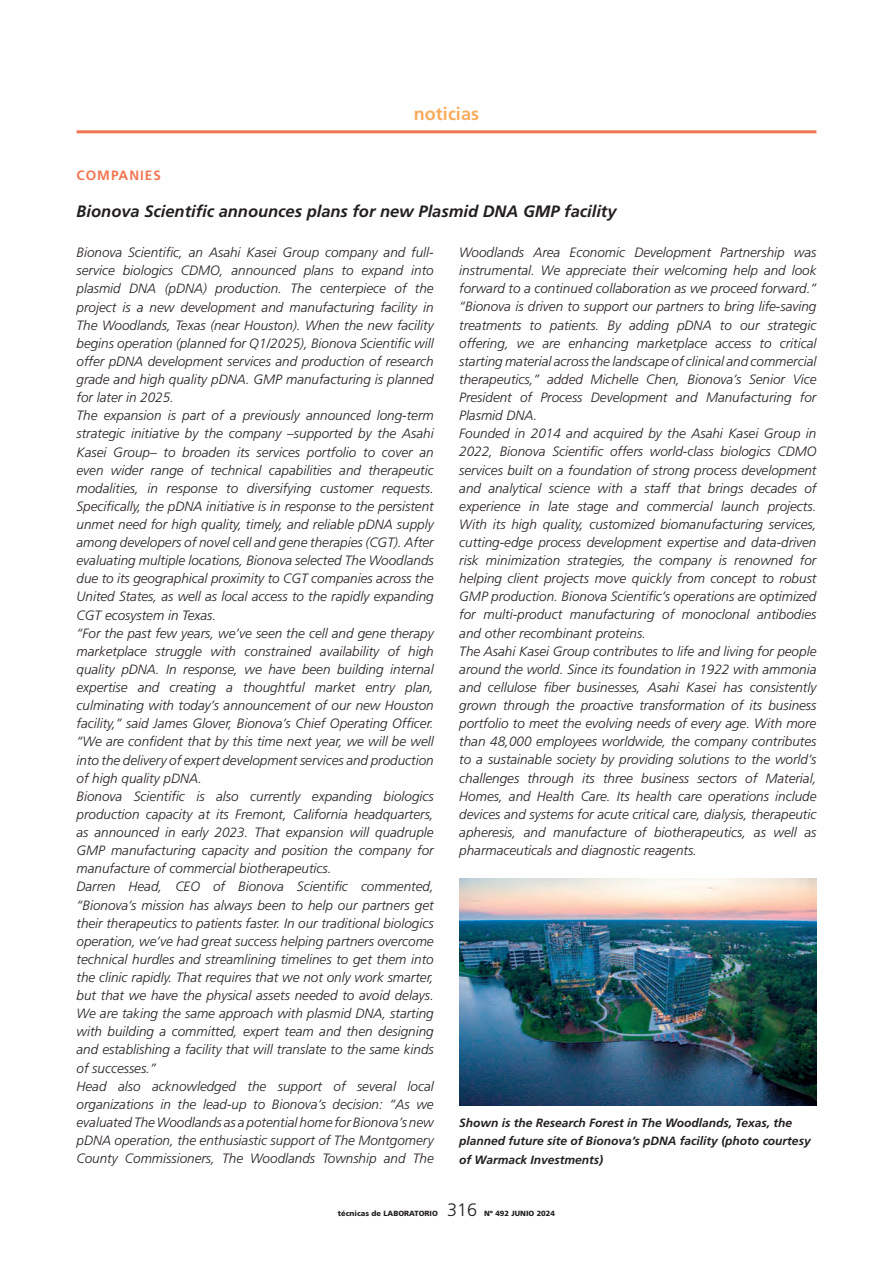
<style>
.page{position:relative;width:893px;height:1263px;background:#fff}
.page>*{position:absolute;margin:0;border:0;box-sizing:border-box;transform-origin:0 0}
.t1{font:700 18px "Frutiger";color:#faac5e}
.t2{font:300 18px "Frutiger";color:#231f20}
.Titolet_NOT{font:italic 700 16.5px "Frutiger";color:#231f20}
.Texto_base_TL_-_Copi{font:italic 300 13.5px/18.1px "Frutiger";color:#231f20;text-align:justify}
.Empresa_NOT{font:700 13.5px "Frutiger";letter-spacing:.075em;color:#f37653}
.Peu_de_foto{font:italic 700 12px/18.1px "Frutiger";color:#231f20}
.t3{font:900 7.5px "Frutiger";color:#231f20}
</style>
<div class="page">
<hr style="left:77px;top:130px;width:739px;height:3px;background:#f37653">
<img style="left:459px;top:878px;width:357px;height:227px">
<h1 class="t1" style="left:414px;top:103px;width:66px">noticias</h1>
<p class="Empresa_NOT" style="left:77px;top:168px;width:86px">COMPANIES</p>
<p class="Titolet_NOT" style="left:77px;top:201px;width:541px">Bionova Scientific announces plans for new Plasmid DNA GMP facility</p>
<p class="Texto_base_TL_-_Copi" style="left:77px;top:243px;width:359px">Bionova Scientific, an Asahi Kasei Group company and full&shy;service biologics CDMO, announced plans to expand into plasmid DNA (pDNA) production. The centerpiece of the project is a new development and manufacturing facility in The Woodlands, Texas (near Houston). When the new facility begins operation (planned for Q1/2025), Bionova Scientific will offer pDNA development services and production of research grade and high quality pDNA. GMP manufacturing is planned for later in 2025.</p>
<p class="Texto_base_TL_-_Copi" style="left:77px;top:406px;width:359px">The expansion is part of a previously announced long-term strategic initiative by the company –supported by the Asahi Kasei Group– to broaden its services portfolio to cover an even wider range of technical capabilities and therapeutic modalities, in response to diversifying customer requests.<br>Specifically, the pDNA initiative is in response to the persistent unmet need for high quality, timely, and reliable pDNA supply among developers of novel cell and gene therapies (CGT). After evaluating multiple locations, Bionova selected The Woodlands due to its geographical proximity to CGT companies across the United States, as well as local access to the rapidly expanding CGT ecosystem in Texas.</p>
<p class="Texto_base_TL_-_Copi" style="left:77px;top:624px;width:359px">“For the past few years, we’ve seen the cell and gene therapy marketplace struggle with constrained availability of high quality pDNA. In response, we have been building internal expertise and creating a thoughtful market entry plan, culminating with today’s announcement of our new Houston facility,” said James Glover, Bionova’s Chief Operating Officer. “We are confident that by this time next year, we will be well into the delivery of expert development services and production of high quality pDNA.</p>
<p class="Texto_base_TL_-_Copi" style="left:77px;top:787px;width:359px">Bionova Scientific is also currently expanding biologics production capacity at its Fremont, California headquarters, as announced in early 2023. That expansion will quadruple GMP manufacturing capacity and position the company for manufacture of commercial biotherapeutics.</p>
<p class="Texto_base_TL_-_Copi" style="left:77px;top:877px;width:359px">Darren Head, CEO of Bionova Scientific commented, “Bionova’s mission has always been to help our partners get their therapeutics to patients faster. In our traditional biologics operation, we’ve had great success helping partners overcome technical hurdles and streamlining timelines to get them into the clinic rapidly. That requires that we not only work smarter, but that we have the physical assets needed to avoid delays.<br>We are taking the same approach with plasmid DNA, starting with building a committed, expert team and then designing and establishing a facility that will translate to the same kinds of successes.”</p>
<p class="Texto_base_TL_-_Copi" style="left:77px;top:1077px;width:359px">Head also acknowledged the support of several local organizations in the lead-up to Bionova’s decision: “As we evaluated The Woodlands as a potential home for Bionova’s new pDNA operation, the enthusiastic support of The Montgomery County Commissioners, The Woodlands Township and The</p>
<p class="Texto_base_TL_-_Copi" style="left:459px;top:243px;width:359px">Woodlands Area Economic Development Partnership was instrumental. We appreciate their welcoming help and look forward to a continued collaboration as we proceed forward.”</p>
<p class="Texto_base_TL_-_Copi" style="left:459px;top:298px;width:359px">“Bionova is driven to support our partners to bring life-saving treatments to patients. By adding pDNA to our strategic offering, we are enhancing marketplace access to critical starting material across the landscape of clinical and commercial therapeutics,” added Michelle Chen, Bionova’s Senior Vice President of Process Development and Manufacturing for Plasmid DNA.</p>
<p class="Texto_base_TL_-_Copi" style="left:459px;top:424px;width:359px">Founded in 2014 and acquired by the Asahi Kasei Group in 2022, Bionova Scientific offers world-class biologics CDMO services built on a foundation of strong process development and analytical science with a staff that brings decades of experience in late stage and commercial launch projects.<br>With its high quality, customized biomanufacturing services, cutting-edge process development expertise and data-driven risk minimization strategies, the company is renowned for helping client projects move quickly from concept to robust GMP production. Bionova Scientific’s operations are optimized for multi-product manufacturing of monoclonal antibodies and other recombinant proteins.</p>
<p class="Texto_base_TL_-_Copi" style="left:459px;top:642px;width:359px">The Asahi Kasei Group contributes to life and living for people around the world. Since its foundation in 1922 with ammonia and cellulose fiber businesses, Asahi Kasei has consistently grown through the proactive transformation of its business portfolio to meet the evolving needs of every age. With more than 48,000 employees worldwide, the company contributes to a sustainable society by providing solutions to the world’s challenges through its three business sectors of Material, Homes, and Health Care. Its health care operations include devices and systems for acute critical care, dialysis, therapeutic apheresis, and manufacture of biotherapeutics, as well as pharmaceuticals and diagnostic reagents.</p>
<p class="Peu_de_foto" style="left:459px;top:1114px;width:353px">Shown is the Research Forest in The Woodlands, Texas, the planned future site of Bionova’s pDNA facility (photo courtesy of Warmack Investments)</p>
<p class="t3" style="left:338px;top:1209px;width:101px">técnicas de LABORATORIO</p>
<h1 class="t2" style="left:447px;top:1200px;width:32px">316</h1>
<p class="t3" style="left:484px;top:1209px;width:73px">Nº 492 JUNIO 2024</p>
</div>
